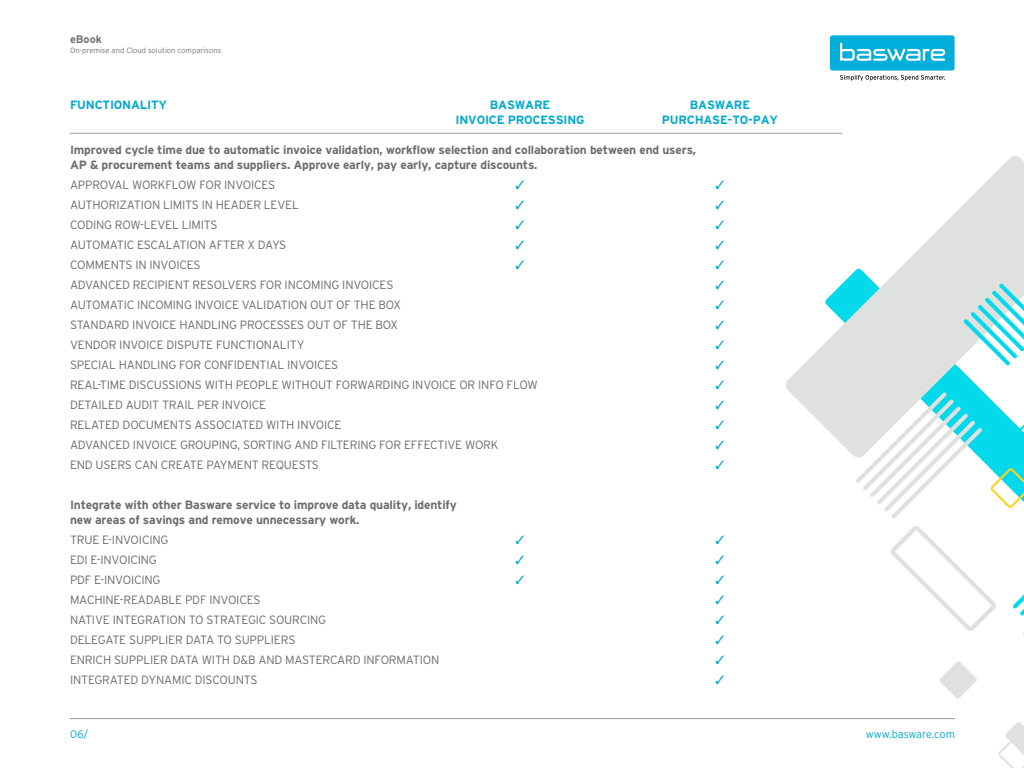
<style>
.page{position:relative;width:1024px;height:768px;background:#fff}
.page>*{position:absolute;margin:0;border:0;box-sizing:border-box;transform-origin:0 0}
.t1{font:300 12px "Interstate";letter-spacing:-.015em;color:#6c6c6c}
.t2{font:700 12px/15px "Interstate";letter-spacing:-.015em;color:#6c6c6c}
.t3{font:700 12px "Interstate";letter-spacing:-.015em;color:#00a9ce}
.t4{font:300 10.9px "Interstate";color:#00a9ce}
.t5{font:700 10.9px "Interstate";color:#707372}
.t6{font:300 7.7px "Interstate";color:#707372}
</style>
<div class="page">
<hr style="left:70px;top:718px;width:885px;height:1px;background:#98989c">
<div style="left:830px;top:35px;width:125px;height:36px;background:#00aedc;border-radius:3px"></div>
<svg style="left:840px;top:43px;width:105px;height:18px"></svg>
<svg style="left:840px;top:75px;width:105px;height:6px"></svg>
<hr style="left:70px;top:133px;width:772px;height:1px;background:#98989c">
<svg style="left:891px;top:535px;width:105px;height:96px"></svg>
<svg style="left:786px;top:156px;width:238px;height:289px"></svg>
<svg style="left:939px;top:661px;width:38px;height:38px"></svg>
<svg style="left:843px;top:283px;width:181px;height:236px"></svg>
<svg style="left:1013px;top:594px;width:11px;height:42px"></svg>
<svg style="left:998px;top:722px;width:26px;height:46px"></svg>
<p class="t5" style="left:70px;top:33px;width:33px">eBook</p>
<p class="t6" style="left:70px;top:46px;width:153px">On-premise and Cloud solution comparisons</p>
<p class="t3" style="left:70px;top:98px;width:9px">FUN</p>
<p class="t3" style="left:95px;top:98px;width:74px">CTIONALITY</p>
<p class="t3" style="left:490px;top:98px;width:62px">BASWARE</p>
<p class="t3" style="left:690px;top:98px;width:62px">BASWARE</p>
<p class="t3" style="left:477px;top:113px;width:107px">OICE PROCESSINGPU</p>
<p class="t3" style="left:678px;top:113px;width:101px">RCHASE-TO-PAY</p>
<p class="t2" style="left:70px;top:142px;width:628px">I mproved cycle time due to automatic invoice validation, workflow selection and collaboration between end users,<br>AP &amp; procurement teams and suppliers. Approve early, pay early, capture discounts.</p>
<p class="t1" style="left:70px;top:178px;width:207px">APPROVAL WORKFLOW FOR INVOICES</p>
<p class="t1" style="left:70px;top:198px;width:231px">AUTHORIZATION LIMITS IN HEADER LEVEL</p>
<p class="t1" style="left:70px;top:218px;width:149px">CODING ROW-LEVEL LIMITS</p>
<p class="t1" style="left:70px;top:238px;width:218px">AUTOMATIC ESCALATION AFTER X DAYS</p>
<p class="t1" style="left:70px;top:258px;width:132px">COMMENTS IN INVOICES</p>
<p class="t1" style="left:70px;top:278px;width:325px">ADVANCED RECIPIENT RESOLVERS FOR INCOMING INVOICES</p>
<p class="t1" style="left:70px;top:298px;width:333px">AUTOMATIC INCOMING INVOICE VALIDATION OUT OF THE BOX</p>
<p class="t1" style="left:70px;top:318px;width:330px">STANDARD INVOICE HANDLING PROCESSES OUT OF THE BOX</p>
<p class="t1" style="left:70px;top:338px;width:236px">VENDOR INVOICE DISPUTE FUNCTIONALITY</p>
<p class="t1" style="left:70px;top:358px;width:270px">SPECIAL HANDLING FOR CONFIDENTIAL INVOICES</p>
<p class="t1" style="left:70px;top:378px;width:469px">REAL-TIME DISCUSSIONS WITH PEOPLE WITHOUT FORWARDING INVOICE OR INFO FLOW</p>
<p class="t1" style="left:70px;top:398px;width:198px">DETAILED AUDIT TRAIL PER INVOICE</p>
<p class="t1" style="left:70px;top:418px;width:273px">RELATED DOCUMENTS ASSOCIATED WITH INVOICE</p>
<p class="t1" style="left:70px;top:438px;width:430px">ADVANCED INVOICE GROUPING, SORTING AND FILTERING FOR EFFECTIVE WORK</p>
<p class="t1" style="left:70px;top:458px;width:251px">END USERS CAN CREATE PAYMENT REQUESTS</p>
<p class="t2" style="left:70px;top:497px;width:388px">I ntegrate with other Basware service to improve data quality, identify new areas of savings and remove unnecessary work.</p>
<p class="t1" style="left:70px;top:533px;width:100px">TRUE E-INVOICING</p>
<p class="t1" style="left:70px;top:553px;width:88px">EDI E-INVOICING</p>
<p class="t1" style="left:70px;top:573px;width:92px">PDF E-INVOICING</p>
<p class="t1" style="left:70px;top:593px;width:192px">MACHINE-READABLE PDF INVOICES</p>
<p class="t1" style="left:70px;top:613px;width:258px">NATIVE INTEGRATION TO STRATEGIC SOURCING</p>
<p class="t1" style="left:70px;top:633px;width:227px">DELEGATE SUPPLIER DATA TO SUPPLIERS</p>
<p class="t1" style="left:70px;top:653px;width:371px">ENRICH SUPPLIER DATA WITH D&amp;B AND MASTERCARD INFORMATION</p>
<p class="t1" style="left:70px;top:673px;width:189px">INTEGRATED DYNAMIC DISCOUNTS</p>
<p class="t4" style="left:70px;top:728px;width:20px">06/</p>
<p class="t4" style="left:866px;top:728px;width:91px">www.basware.com</p>
</div>
